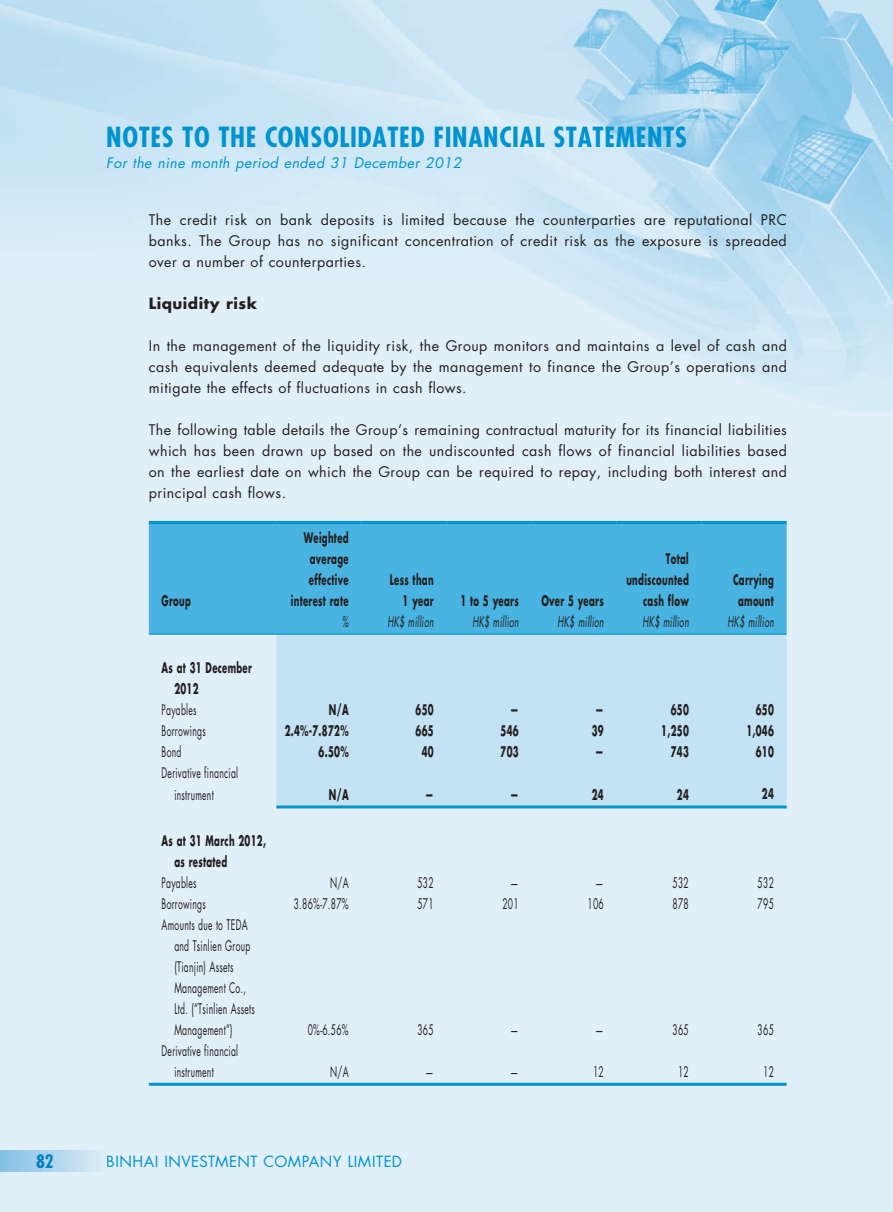
<style>
.page{position:relative;width:893px;height:1212px;background:#fff}
.page>*{position:absolute;margin:0;border:0;box-sizing:border-box;transform-origin:0 0}
.t1{font:700 condensed 27px "Futura";letter-spacing:.025em;color:#0093d0}
.t2{font:700 condensed 18px "Futura";color:#0093d0}
.t3{font:15px "Futura";letter-spacing:.03em;color:#0093d0}
.t4{font:700 15px "Futura";letter-spacing:.035em;color:#231f20}
.t5{font:14.25px/21px "Futura";letter-spacing:.03em;color:#231f20;text-align:justify}
.t6{font:14.25px/21px "Futura";letter-spacing:.03em;color:#231f20;scale:.6 1}
.t7{font:700 14.25px/21px "Futura";letter-spacing:.035em;color:#231f20;text-align:right;scale:.6 1}
.t8{font:italic 14.25px "Futura";letter-spacing:.03em;color:#231f20;scale:.6 1}
.t9{font:italic 14.25px "Futura";letter-spacing:.03em;color:#0093d0}
</style>
<div class="page">
<img style="left:0;top:0;width:893px;height:1212px">
<div style="left:0;top:1150px;width:106px;height:21px;background:linear-gradient(to right,#84bfe4,#dcecf7)"></div>
<div style="left:149px;top:524px;width:638px;height:109px;background:#49b4e1"></div>
<div style="left:276px;top:635px;width:511px;height:170px;background:#c3e2f3"></div>
<hr style="left:149px;top:521px;width:127px;height:3px;background:#0093d0">
<hr style="left:276px;top:521px;width:85px;height:3px;background:#0093d0">
<hr style="left:361px;top:521px;width:85px;height:3px;background:#0093d0">
<hr style="left:446px;top:521px;width:85px;height:3px;background:#0093d0">
<hr style="left:531px;top:521px;width:86px;height:3px;background:#0093d0">
<hr style="left:617px;top:521px;width:85px;height:3px;background:#0093d0">
<hr style="left:702px;top:521px;width:85px;height:3px;background:#0093d0">
<hr style="left:149px;top:633px;width:638px;height:2px;background:#0093d0">
<hr style="left:276px;top:805px;width:511px;height:3px;background:#0093d0">
<hr style="left:149px;top:1083px;width:638px;height:3px;background:#0093d0">
<h1 class="t1" style="left:106px;top:120px;width:582px">NOTES TO THE CONSOLIDATED FINANCIAL STATEMENTS</h1>
<p class="t9" style="left:106px;top:154px;width:357px">For the nine month period ended 31 December 2012</p>
<p class="t5" style="left:149px;top:210px;width:640px">The credit risk on bank deposits is limited because the counterparties are reputational PRC banks. The Group has no significant concentration of credit risk as the exposure is spreaded over a number of counterparties.</p>
<p class="t4" style="left:149px;top:293px;width:110px">Liquidity risk</p>
<p class="t5" style="left:149px;top:336px;width:640px">In the management of the liquidity risk, the Group monitors and maintains a level of cash and cash equivalents deemed adequate by the management to finance the Group’s operations and mitigate the effects of fluctuations in cash flows.</p>
<p class="t5" style="left:149px;top:420px;width:640px">The following table details the Group’s remaining contractual maturity for its financial liabilities which has been drawn up based on the undiscounted cash flows of financial liabilities based on the earliest date on which the Group can be required to repay, including both interest and principal cash flows.</p>
<p class="t7" style="left:162px;top:590px;width:50px">Group</p>
<p class="t7" style="left:291px;top:527px;width:98px">Weighted average effective interest rate</p>
<p class="t7" style="left:390px;top:569px;width:75px">Less than<br>1 year</p>
<p class="t7" style="left:460px;top:590px;width:99px">1 to 5 years</p>
<p class="t7" style="left:541px;top:590px;width:106px">Over 5 years</p>
<p class="t7" style="left:626px;top:548px;width:106px">Total undiscounted cash flow</p>
<p class="t7" style="left:733px;top:569px;width:70px;text-align:center">Carrying amount</p>
<p class="t8" style="left:342px;top:613px;width:13px">%</p>
<p class="t8" style="left:387px;top:613px;width:79px">HK$ million</p>
<p class="t8" style="left:472px;top:613px;width:79px">HK$ million</p>
<p class="t8" style="left:557px;top:613px;width:79px">HK$ million</p>
<p class="t8" style="left:642px;top:613px;width:79px">HK$ million</p>
<p class="t8" style="left:727px;top:613px;width:79px">HK$ million</p>
<p class="t7" style="left:174px;top:657px;width:131px;text-align:left;text-indent:-13px">As at 31 December<br>2012</p>
<p class="t6" style="left:162px;top:700px;width:60px">Payables</p>
<p class="t7" style="left:329px;top:699px;width:34px">N/A</p>
<p class="t7" style="left:415px;top:699px;width:32px">650</p>
<p class="t7" style="left:510px;top:699px;width:16px">—</p>
<p class="t7" style="left:595px;top:699px;width:16px">—</p>
<p class="t7" style="left:671px;top:699px;width:32px">650</p>
<p class="t7" style="left:756px;top:699px;width:32px">650</p>
<p class="t6" style="left:162px;top:721px;width:75px">Borrowings</p>
<p class="t7" style="left:285px;top:720px;width:108px">2.4%-7.872%</p>
<p class="t7" style="left:415px;top:720px;width:32px">665</p>
<p class="t7" style="left:501px;top:720px;width:32px">546</p>
<p class="t7" style="left:592px;top:720px;width:22px">39</p>
<p class="t7" style="left:661px;top:720px;width:47px">1,250</p>
<p class="t7" style="left:746px;top:720px;width:47px">1,046</p>
<p class="t6" style="left:162px;top:742px;width:35px">Bond</p>
<p class="t7" style="left:319px;top:741px;width:52px">6.50%</p>
<p class="t7" style="left:422px;top:741px;width:22px">40</p>
<p class="t7" style="left:501px;top:741px;width:32px">703</p>
<p class="t7" style="left:595px;top:741px;width:16px">—</p>
<p class="t7" style="left:671px;top:741px;width:32px">743</p>
<p class="t7" style="left:756px;top:741px;width:32px">610</p>
<p class="t6" style="left:174px;top:763px;width:108px;text-indent:-13px">Derivative financial instrument</p>
<p class="t7" style="left:329px;top:783px;width:34px">N/A</p>
<p class="t7" style="left:425px;top:783px;width:16px">—</p>
<p class="t7" style="left:510px;top:783px;width:16px">—</p>
<p class="t7" style="left:592px;top:783px;width:22px">24</p>
<p class="t7" style="left:677px;top:783px;width:22px">24</p>
<p class="t7" style="left:762px;top:783px;width:22px">24</p>
<p class="t7" style="left:174px;top:830px;width:154px;text-align:left;text-indent:-13px">As at 31 March 2012, as restated</p>
<p class="t6" style="left:162px;top:872px;width:60px">Payables</p>
<p class="t6" style="left:330px;top:872px;width:32px">N/A</p>
<p class="t6" style="left:417px;top:872px;width:29px">532</p>
<p class="t6" style="left:510px;top:872px;width:16px">—</p>
<p class="t6" style="left:595px;top:872px;width:16px">—</p>
<p class="t6" style="left:672px;top:872px;width:29px">532</p>
<p class="t6" style="left:758px;top:872px;width:29px">532</p>
<p class="t6" style="left:162px;top:893px;width:75px">Borrowings</p>
<p class="t6" style="left:294px;top:893px;width:93px">3.86%-7.87%</p>
<p class="t6" style="left:417px;top:893px;width:29px">571</p>
<p class="t6" style="left:502px;top:893px;width:29px">201</p>
<p class="t6" style="left:587px;top:893px;width:29px">106</p>
<p class="t6" style="left:672px;top:893px;width:29px">878</p>
<p class="t6" style="left:758px;top:893px;width:29px">795</p>
<p class="t6" style="left:174px;top:914px;width:136px;text-indent:-13px">Amounts due to TE DA and Tsinlien Group (Tianjin) Assets<br>Management Co.,<br>Ltd. (“Tsinlien Assets<br>Management”)</p>
<p class="t6" style="left:308px;top:1019px;width:70px">0%-6.56%</p>
<p class="t6" style="left:417px;top:1019px;width:29px">365</p>
<p class="t6" style="left:510px;top:1019px;width:16px">—</p>
<p class="t6" style="left:595px;top:1019px;width:16px">—</p>
<p class="t6" style="left:672px;top:1019px;width:29px">365</p>
<p class="t6" style="left:758px;top:1019px;width:29px">365</p>
<p class="t6" style="left:174px;top:1040px;width:108px;text-indent:-13px">Derivative financial instrument</p>
<p class="t6" style="left:330px;top:1061px;width:32px">N/A</p>
<p class="t6" style="left:425px;top:1061px;width:16px">—</p>
<p class="t6" style="left:510px;top:1061px;width:16px">—</p>
<p class="t6" style="left:593px;top:1061px;width:19px">12</p>
<p class="t6" style="left:678px;top:1061px;width:19px">12</p>
<p class="t6" style="left:763px;top:1061px;width:19px">12</p>
<p class="t2" style="left:36px;top:1150px;width:19px">82</p>
<p class="t3" style="left:106px;top:1151px;width:36px">Binhai</p>
<p class="t3" style="left:164px;top:1151px;width:237px">Investment company limited</p>
</div>
